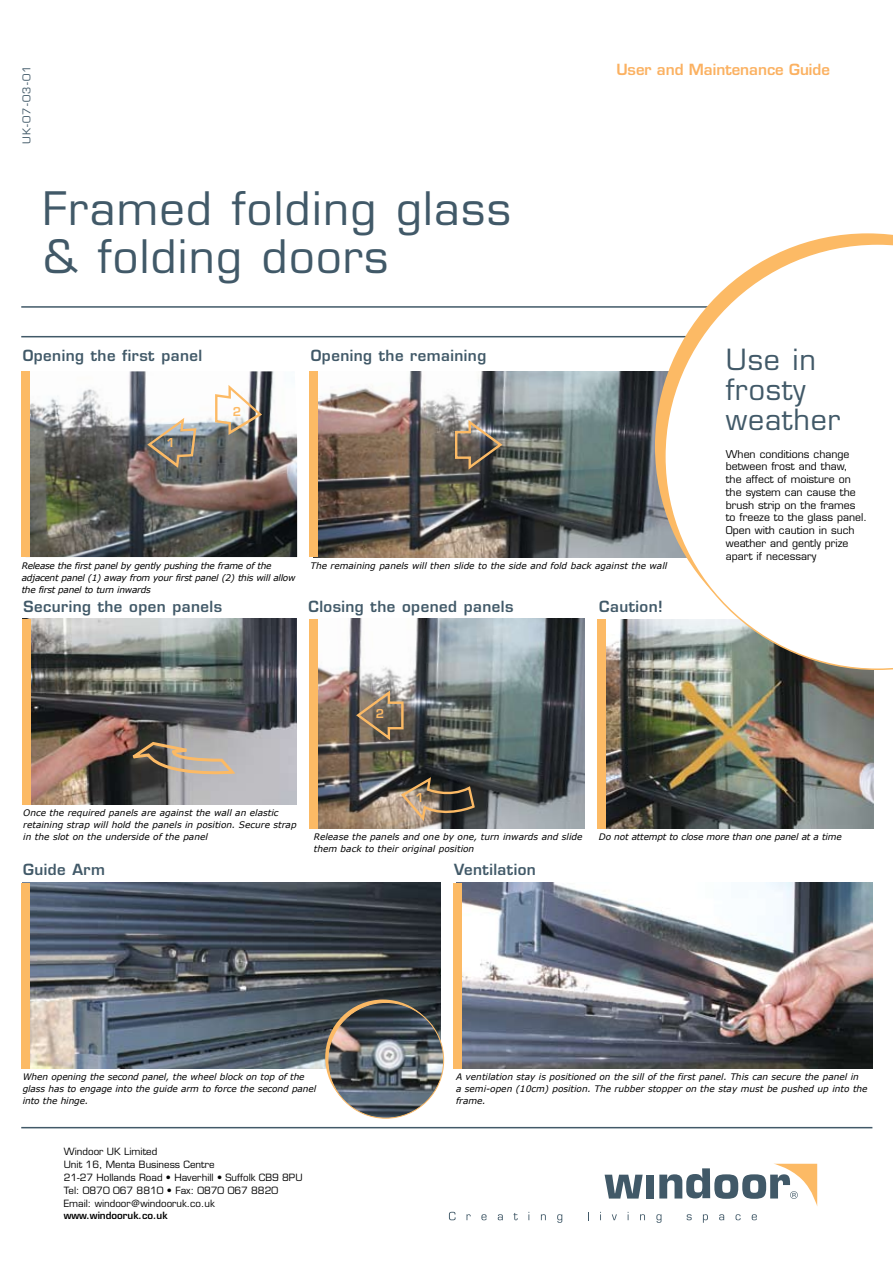
<style>
.page{position:relative;width:893px;height:1263px;background:#fff}
.page>*{position:absolute;margin:0;border:0;box-sizing:border-box;transform-origin:0 0}
.t1{font:45px/48px "Eurostile LT Std";letter-spacing:.03em;color:#415968}
.t2{font:28.5px/30px "Eurostile LT Std";letter-spacing:.03em;color:#415968}
.t3{font:600 15px "Eurostile LT Std";letter-spacing:.03em;color:#415968}
.t4{font:600 15px "Eurostile LT Std";color:#fbb161}
.t5{font:600 12px "Eurostile LT Std";color:#fcba65}
.t6{font:10.5px/12.8px "Eurostile LT Std";color:#000}
.t7{font:10.5px "Eurostile LT Std";letter-spacing:.12em;color:#415968}
.t8{font:9.75px/12.8px "Eurostile LT Std";color:#000}
.t9{font:600 9.75px "Eurostile LT Std";color:#000}
.t10{font:italic 9px/12px "Verdana";color:#000}
.t11{font:italic 9px/12px "Verdana";letter-spacing:-.03em;color:#000}
.t12{font:italic 9px "Verdana";letter-spacing:-.02em;color:#000}
</style>
<div class="page">
<hr style="left:21px;top:336px;width:851px;height:1px;background:#415968">
<hr style="left:21px;top:306px;width:851px;height:2px;background:#415968">
<img style="left:30px;top:371px;width:267px;height:186px">
<div style="left:646px;top:1174px;width:8px;height:24px;background:#415968"></div>
<svg style="left:659px;top:1164px;width:158px;height:42px"></svg>
<svg style="left:605px;top:1175px;width:38px;height:23px"></svg>
<svg style="left:449px;top:1212px;width:7px;height:8px"></svg>
<svg style="left:466px;top:1214px;width:5px;height:6px"></svg>
<svg style="left:481px;top:1214px;width:6px;height:6px"></svg>
<svg style="left:498px;top:1214px;width:5px;height:6px"></svg>
<svg style="left:513px;top:1213px;width:5px;height:7px"></svg>
<svg style="left:541px;top:1214px;width:5px;height:6px"></svg>
<svg style="left:557px;top:1214px;width:5px;height:9px"></svg>
<svg style="left:612px;top:1214px;width:5px;height:6px"></svg>
<svg style="left:640px;top:1214px;width:5px;height:6px"></svg>
<svg style="left:656px;top:1214px;width:5px;height:9px"></svg>
<svg style="left:687px;top:1214px;width:5px;height:6px"></svg>
<svg style="left:703px;top:1214px;width:5px;height:9px"></svg>
<svg style="left:719px;top:1214px;width:5px;height:6px"></svg>
<svg style="left:735px;top:1214px;width:6px;height:6px"></svg>
<svg style="left:752px;top:1214px;width:5px;height:6px"></svg>
<img style="left:318px;top:371px;width:337px;height:186px">
<div style="left:21px;top:371px;width:9px;height:186px;background:#fcba65"></div>
<img style="left:462px;top:883px;width:411px;height:186px">
<img style="left:606px;top:619px;width:267px;height:210px">
<div style="left:598px;top:619px;width:8px;height:210px;background:#fcba65"></div>
<img style="left:31px;top:619px;width:265px;height:185px">
<svg style="left:121px;top:740px;width:114px;height:37px;background:#948778"></svg>
<div style="left:22px;top:619px;width:9px;height:185px;background:#fcba65"></div>
<img style="left:30px;top:883px;width:411px;height:185px">
<div style="left:453px;top:883px;width:9px;height:186px;background:#fcba65"></div>
<div style="left:22px;top:883px;width:8px;height:185px;background:#fcba65"></div>
<hr style="left:21px;top:1127px;width:851px;height:1px;background:#415968">
<svg style="left:142px;top:416px;width:57px;height:56px;background:#958f89"></svg>
<svg style="left:214px;top:382px;width:50px;height:60px"></svg>
<svg style="left:454px;top:419px;width:50px;height:53px;background:#766c60"></svg>
<div style="left:309px;top:371px;width:9px;height:186px;background:#fcba65"></div>
<svg style="left:325px;top:999px;width:116px;height:116px"></svg>
<img style="left:328px;top:1002px;width:116px;height:116px;border-radius:58px">
<svg style="left:655px;top:233px;width:238px;height:426px"></svg>
<svg style="left:664px;top:243px;width:229px;height:427px"></svg>
<img style="left:318px;top:619px;width:266px;height:210px">
<svg style="left:354px;top:689px;width:51px;height:53px;background:#837361"></svg>
<div style="left:309px;top:619px;width:9px;height:210px;background:#fcba65"></div>
<svg style="left:399px;top:775px;width:77px;height:49px;background:#675b4c"></svg>
<p class="t7" style="left:20px;top:144px;width:81px;rotate:-90deg">UK-07-03-01</p>
<h3 class="t4" style="left:616px;top:60px;width:215px">User and Maintenance Guide</h3>
<h1 class="t1" style="left:43px;top:185px;width:470px">Framed folding glass &amp; folding doors</h1>
<h3 class="t3" style="left:23px;top:347px;width:181px">Opening the first panel</h3>
<h3 class="t3" style="left:311px;top:347px;width:177px">Opening the remaining</h3>
<h3 class="t5" style="left:167px;top:435px;width:10px">1</h3>
<h3 class="t5" style="left:233px;top:404px;width:10px">2</h3>
<p class="t11" style="left:22px;top:559px;width:275px">Release the first panel by gently pushing the frame of the adjacent panel (1) away from your first panel (2) this will allow the first panel to turn inwards</p>
<h3 class="t3" style="left:24px;top:597px;width:200px">Securing the open panels</h3>
<p class="t10" style="left:310px;top:559px;width:358px">The remaining panels will then slide to the side and fold back against the wall</p>
<h3 class="t3" style="left:308px;top:597px;width:206px">Closing the opened panels</h3>
<h3 class="t3" style="left:599px;top:597px;width:65px">Caution!</h3>
<h3 class="t5" style="left:376px;top:706px;width:10px">2</h3>
<h3 class="t5" style="left:416px;top:790px;width:10px">1</h3>
<h2 class="t2" style="left:726px;top:345px;width:116px">Use in frosty weather</h2>
<p class="t6" style="left:726px;top:447px;width:143px">When conditions change between frost and thaw,<br>the affect of moisture on the system can cause the brush strip on the frames to freeze to the glass panel.<br>Open with caution in such weather and gently prize apart if necessary</p>
<p class="t10" style="left:23px;top:807px;width:275px">Once the required panels are against the wall an elastic retaining strap will hold the panels in position. Secure strap in the slot on the underside of the panel</p>
<p class="t10" style="left:314px;top:831px;width:270px">Release the panels and one by one, turn inwards and slide them back to their original position</p>
<h3 class="t3" style="left:23px;top:860px;width:83px">Guide Arm</h3>
<h3 class="t3" style="left:454px;top:860px;width:83px">Ventilation</h3>
<p class="t12" style="left:599px;top:831px;width:244px">Do not attempt to close more than one panel at a time</p>
<p class="t10" style="left:23px;top:1070px;width:295px">When opening the second panel, the wheel block on top of the glass has to engage into the guide arm to force the second panel into the hinge.</p>
<p class="t10" style="left:456px;top:1070px;width:413px">A ventilation stay is positioned on the sill of the first panel. This can secure the panel in<br>a semi-open (10cm) position. The rubber stopper on the stay must be pushed up into the frame.</p>
<p class="t8" style="left:64px;top:1145px;width:240px">Windoor UK Limited<br>Unit 16, Menta Business Centre<br>21-27 Hollands Road • Haverhill • Suffolk CB9 8PU Tel: 0870 067 8810 • Fax: 0870 067 8820<br>Email: windoor@windooruk.co.uk</p>
<p class="t9" style="left:64px;top:1209px;width:105px">www.windooruk.co.uk</p>
</div>
